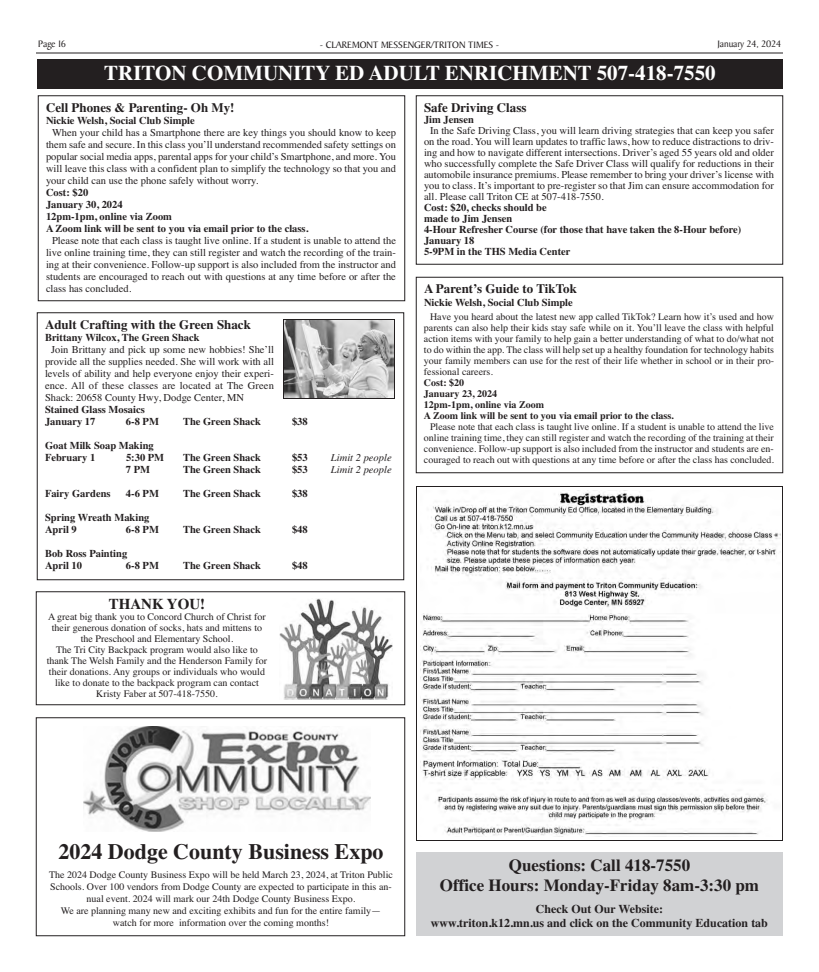
<style>
.page{position:relative;width:819px;height:972px;background:#fff}
.page>*{position:absolute;margin:0;border:0;box-sizing:border-box;transform-origin:0 0}
.t1{font:700 22px "Times";color:#231f20}
.t2{font:700 21px "Times";color:#fff}
.t3{font:700 17px/20.4px "Times";color:#231f20;text-align:center}
.t4{font:700 15px "Times";color:#231f20}
.t5{font:700 13px "Times";color:#231f20}
.t6{font:700 12px/14.4px "Times";color:#231f20;text-align:center}
.t7{font:10.5px/12px "Times";color:#231f20;text-align:justify}
.t8{font:700 10.5px/12px "Times";color:#231f20}
.t9{font:italic 10.5px "Times";color:#231f20}
.t10{font:10px/11px "Times";color:#231f20;text-align:justify}
.t11{font:700 10px/11px "Times";color:#231f20}
.t12{font:10px "Baker Signet";color:#231f20}
</style>
<div class="page">
<hr style="left:36px;top:53px;width:747px;height:1px;background:#231f20">
<div style="left:38px;top:96px;width:367px;height:205px;border:1px solid #231f20"></div>
<div style="left:37px;top:312px;width:367px;height:268px;border:1px solid #231f20"></div>
<div style="left:416px;top:277px;width:367px;height:196px;border:1px solid #231f20"></div>
<div style="left:37px;top:59px;width:746px;height:29px;background:#231f20"></div>
<div style="left:416px;top:96px;width:367px;height:168px;border:1px solid #231f20"></div>
<img style="left:420px;top:490px;width:360px;height:346px">
<div style="left:416px;top:486px;width:367px;height:355px;border:1px solid #231f20"></div>
<img style="left:285px;top:321px;width:108px;height:76px">
<div style="left:283px;top:319px;width:112px;height:80px;border:1px solid #231f20"></div>
<div style="left:36px;top:718px;width:369px;height:218px;border:1px solid #231f20"></div>
<img style="left:83px;top:726px;width:288px;height:105px">
<div style="left:36px;top:592px;width:369px;height:113px;border:1px solid #231f20"></div>
<img style="left:280px;top:598px;width:112px;height:102px">
<div style="left:416px;top:852px;width:367px;height:84px;background:#d1d2d4"></div>
<p class="t12" style="left:38px;top:40px;width:29px">Page 16</p>
<p class="t12" style="left:320px;top:41px;width:181px">- CLAREMONT MESSENGER/TRITON TIMES -</p>
<p class="t12" style="left:717px;top:40px;width:65px">January 24, 2024</p>
<h2 class="t2" style="left:104px;top:61px;width:613px">TRITON COMMUNITY ED ADULT ENRICHMENT 507-418-7550</h2>
<p class="t5" style="left:424px;top:100px;width:104px">Safe Driving Class</p>
<p class="t8" style="left:424px;top:113px;width:51px">Jim Jensen</p>
<p class="t7" style="left:424px;top:125px;width:352px;line-height:11px;text-indent:6px">In the Safe Driving Class, you will learn driving strategies that can keep you safer on the road. You will learn updates to traffic laws, how to reduce distractions to driv&shy;ing and how to navigate different intersections. Driver’s aged 55 years old and older who successfully complete the Safe Driver Class will qualify for reductions in their automobile insurance premiums. Please remember to bring your driver’s license with you to class. It’s important to pre-register so that Jim can ensure accommodation for all. Please call Triton CE at 507-418-7550.</p>
<p class="t8" style="left:424px;top:202px;width:319px;line-height:11px">Cost: $20, checks should be<br>made to Jim Jensen<br>4-Hour Refresher Course (for those that have taken the 8-Hour before)<br>January 18<br>5-9PM in the THS Media Center</p>
<p class="t5" style="left:46px;top:100px;width:190px">Cell Phones &amp; Parenting- Oh My!</p>
<p class="t8" style="left:46px;top:114px;width:150px">Nickie Welsh, Social Club Simple</p>
<p class="t7" style="left:46px;top:126px;width:352px;text-indent:6px">When your child has a Smartphone there are key things you should know to keep them safe and secure. In this class you’ll understand recommended safety settings on popular social media apps, parental apps for your child’s Smartphone, and more. You will leave this class with a confident plan to simplify the technology so that you and your child can use the phone safely without worry.</p>
<p class="t8" style="left:46px;top:186px;width:264px">Cost: $20<br>January 30, 2024<br>12pm-1pm, online via Zoom<br>A Zoom link will be sent to you via email prior to the class.</p>
<p class="t7" style="left:46px;top:234px;width:352px;text-indent:6px">Please note that each class is taught live online. If a student is unable to attend the live online training time, they can still register and watch the recording of the train&shy;ing at their convenience. Follow-up support is also included from the instructor and students are encouraged to reach out with questions at any time before or after the class has concluded.</p>
<p class="t5" style="left:45px;top:317px;width:207px">Adult Crafting with the Green Shack</p>
<p class="t8" style="left:45px;top:331px;width:156px">Brittany Wilcox, The Green Shack</p>
<p class="t7" style="left:45px;top:343px;width:231px;text-indent:6px">Join Brittany and pick up some new hobbies! She’ll provide all the supplies needed. She will work with all levels of ability and help everyone enjoy their experi&shy;ence. All of these classes are located at The Green Shack: 20658 County Hwy, Dodge Center, MN</p>
<p class="t8" style="left:45px;top:403px;width:101px">Stained Glass Mosaics<br>January 17</p>
<p class="t5" style="left:424px;top:281px;width:154px">A Parent’s Guide to TikTok</p>
<p class="t8" style="left:424px;top:296px;width:150px">Nickie Welsh, Social Club Simple</p>
<p class="t10" style="left:424px;top:311px;width:352px;text-indent:6px">Have you heard about the latest new app called TikTok? Learn how it’s used and how parents can also help their kids stay safe while on it. You’ll leave the class with helpful action items with your family to help gain a better understanding of what to do/what not to do within the app. The class will help set up a healthy foundation for technology habits your family members can use for the rest of their life whether in school or in their pro&shy;fessional careers.</p>
<p class="t11" style="left:424px;top:377px;width:251px">Cost: $20<br>January 23, 2024<br>12pm-1pm, online via Zoom<br>A Zoom link will be sent to you via email prior to the class.</p>
<p class="t10" style="left:424px;top:421px;width:352px;text-indent:6px">Please note that each class is taught live online. If a student is unable to attend the live online training time, they can still register and watch the recording of the training at their convenience. Follow-up support is also included from the instructor and students are en&shy;couraged to reach out with questions at any time before or after the class has concluded.</p>
<p class="t8" style="left:126px;top:415px;width:34px">6-8 PM</p>
<p class="t8" style="left:183px;top:415px;width:79px">The Green Shack</p>
<p class="t8" style="left:292px;top:415px;width:17px">$38</p>
<p class="t8" style="left:45px;top:439px;width:110px">Goat Milk Soap Making<br>February 1</p>
<p class="t8" style="left:126px;top:451px;width:40px">5:30 PM</p>
<p class="t8" style="left:183px;top:451px;width:79px">The Green Shack</p>
<p class="t8" style="left:292px;top:451px;width:17px">$53</p>
<p class="t9" style="left:331px;top:451px;width:62px">Limit 2 people</p>
<p class="t8" style="left:126px;top:463px;width:26px">7 PM</p>
<p class="t8" style="left:183px;top:463px;width:79px">The Green Shack</p>
<p class="t8" style="left:292px;top:463px;width:17px">$53</p>
<p class="t9" style="left:331px;top:463px;width:62px">Limit 2 people</p>
<p class="t8" style="left:45px;top:487px;width:67px">Fairy Gardens</p>
<p class="t8" style="left:126px;top:487px;width:34px">4-6 PM</p>
<p class="t8" style="left:183px;top:487px;width:79px">The Green Shack</p>
<p class="t8" style="left:292px;top:487px;width:17px">$38</p>
<p class="t8" style="left:45px;top:511px;width:106px">Spring Wreath Making<br>April 9</p>
<p class="t8" style="left:126px;top:523px;width:34px">6-8 PM</p>
<p class="t8" style="left:183px;top:523px;width:79px">The Green Shack</p>
<p class="t8" style="left:292px;top:523px;width:17px">$48</p>
<p class="t8" style="left:45px;top:547px;width:84px">Bob Ross Painting<br>April 10</p>
<p class="t8" style="left:126px;top:559px;width:34px">6-8 PM</p>
<p class="t8" style="left:183px;top:559px;width:79px">The Green Shack</p>
<p class="t8" style="left:292px;top:559px;width:17px">$48</p>
<h3 class="t4" style="left:109px;top:595px;width:98px">THANK YOU!</h3>
<p class="t10" style="left:47px;top:611px;width:222px;text-align:center">A great big thank you to Concord Church of Christ for their generous donation of socks, hats and mittens to the Preschool and Elementary School.<br>The Tri City Backpack program would also like to thank The Welsh Family and the Henderson Family for their donations. Any groups or individuals who would like to donate to the backpack program can contact Kristy Faber at 507-418-7550.</p>
<h1 class="t1" style="left:58px;top:838px;width:327px">2024 Dodge County Business Expo</h1>
<p class="t10" style="left:49px;top:868px;width:345px;line-height:12px;text-align:center">The 2024 Dodge County Business Expo will be held March 23, 2024, at Triton Public Schools. Over 100 vendors from Dodge County are expected to participate in this an&shy;nual event. 2024 will mark our 24th Dodge County Business Expo.<br>We are planning many new and exciting exhibits and fun for the entire family— watch for more information over the coming months!</p>
<h3 class="t3" style="left:440px;top:855px;width:321px">Questions: Call 418-7550<br>Office Hours: Monday-Friday 8am-3:30 pm</h3>
<p class="t6" style="left:431px;top:901px;width:339px">Check Out Our Website:<br>www.triton.k12.mn.us and click on the Community Education tab</p>
</div>
